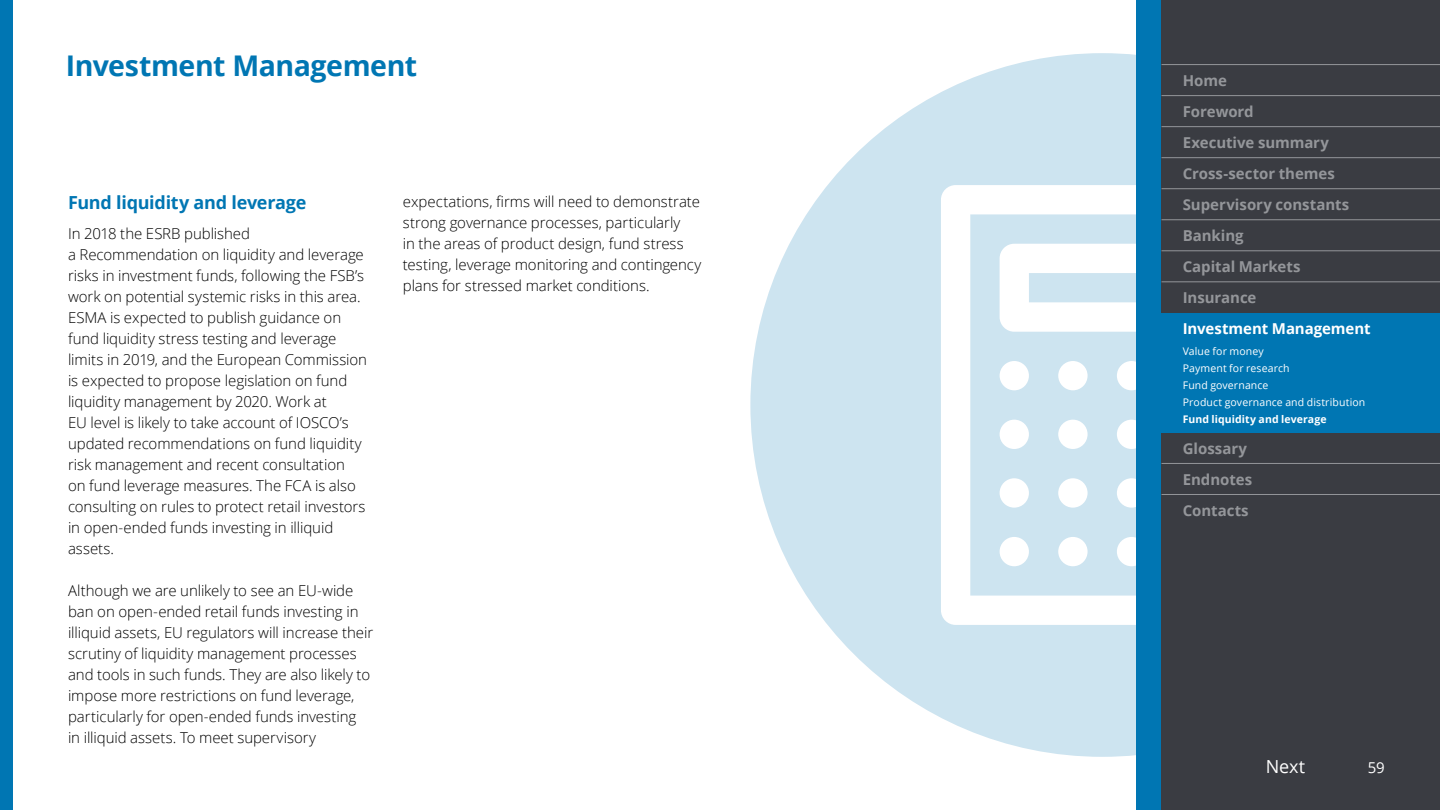
<style>
.page{position:relative;width:1440px;height:810px;background:#fff}
.page>*{position:absolute;margin:0;border:0;box-sizing:border-box;transform-origin:0 0}
.t1{font:700 28.5px "Open Sans";letter-spacing:-.015em;color:#0076b3}
.t2{font:700 18px "Open Sans";letter-spacing:-.015em;color:#0076b3}
.t3{font:18px "Open Sans";color:#fff}
.t4{font:300 15px/21px "Open Sans";letter-spacing:-.005em;color:#000}
.t5{font:700 15px/31px "Open Sans";letter-spacing:-.005em;color:#94969a}
.t6{font:700 15px "Open Sans";letter-spacing:-.005em;color:#fff}
.t7{font:15px "Open Sans";color:#fff}
.t8{font:10.5px/16.8px "Open Sans";letter-spacing:.01em;color:#fff}
.t9{font:700 10.5px "Open Sans";letter-spacing:.005em;color:#fff}
</style>
<div class="page">
<div style="left:1136px;top:0;width:26px;height:810px;background:#0076b3"></div>
<div style="left:1162px;top:0;width:278px;height:810px;background:#3a3c42"></div>
<div style="left:0;top:0;width:13px;height:810px;background:#0076b3"></div>
<div style="left:1162px;top:313px;width:278px;height:119px;background:#0076b3"></div>
<hr style="left:1162px;top:463px;width:278px;height:1px;background:#94969a">
<hr style="left:1162px;top:494px;width:278px;height:1px;background:#94969a">
<hr style="left:1162px;top:64px;width:278px;height:1px;background:#94969a">
<hr style="left:1162px;top:95px;width:278px;height:1px;background:#94969a">
<hr style="left:1162px;top:126px;width:278px;height:1px;background:#94969a">
<hr style="left:1162px;top:157px;width:278px;height:1px;background:#94969a">
<hr style="left:1162px;top:188px;width:278px;height:1px;background:#94969a">
<hr style="left:1162px;top:219px;width:278px;height:1px;background:#94969a">
<hr style="left:1162px;top:250px;width:278px;height:1px;background:#94969a">
<hr style="left:1162px;top:281px;width:278px;height:1px;background:#94969a">
<svg style="left:750px;top:53px;width:386px;height:704px;fill:#cde4f0"></svg>
<h1 class="t1" style="left:66px;top:46px;width:353px">Investment Management</h1>
<p class="t2" style="left:68px;top:190px;width:240px">Fund liquidity and leverage</p>
<p class="t4" style="left:68px;top:223px;width:301px">In 2018 the ESRB published<br>a Recommendation on liquidity and leverage risks in investment funds, following the FSB’s work on potential systemic risks in this area.<br>ESMA is expected to publish guidance on fund liquidity stress testing and leverage limits in 2019, and the European Commission is expected to propose legislation on fund liquidity management by 2020. Work at<br>EU level is likely to take account of IOSCO’s updated recommendations on fund liquidity risk management and recent consultation<br>on fund leverage measures. The FCA is also consulting on rules to protect retail investors in open‑ended funds investing in illiquid assets.</p>
<p class="t4" style="left:68px;top:580px;width:307px">Although we are unlikely to see an EU‑wide ban on open‑ended retail funds investing in illiquid assets, EU regulators will increase their scrutiny of liquidity management processes and tools in such funds. They are also likely to impose more restrictions on fund leverage, particularly for open‑ended funds investing<br>in illiquid assets. To meet supervisory</p>
<p class="t4" style="left:403px;top:191px;width:300px">expectations, firms will need to demonstrate strong governance processes, particularly<br>in the areas of product design, fund stress testing, leverage monitoring and contingency plans for stressed market conditions.</p>
<p class="t5" style="left:1183px;top:64px;width:168px">Home<br>Foreword<br>Executive summary<br>Cross‑sector themes<br>Supervisory constants<br>Banking<br>Capital Markets<br>Insurance</p>
<p class="t6" style="left:1183px;top:318px;width:189px">Investment Management</p>
<p class="t8" style="left:1183px;top:343px;width:184px">Value for money<br>Payment for research<br>Fund governance<br>Product governance and distribution</p>
<p class="t9" style="left:1183px;top:411px;width:145px">Fund liquidity and leverage</p>
<p class="t5" style="left:1183px;top:432px;width:71px">Glossary<br>Endnotes<br>Contacts</p>
<p class="t3" style="left:1266px;top:754px;width:41px">Next</p>
<p class="t7" style="left:1368px;top:757px;width:18px">59</p>
</div>
